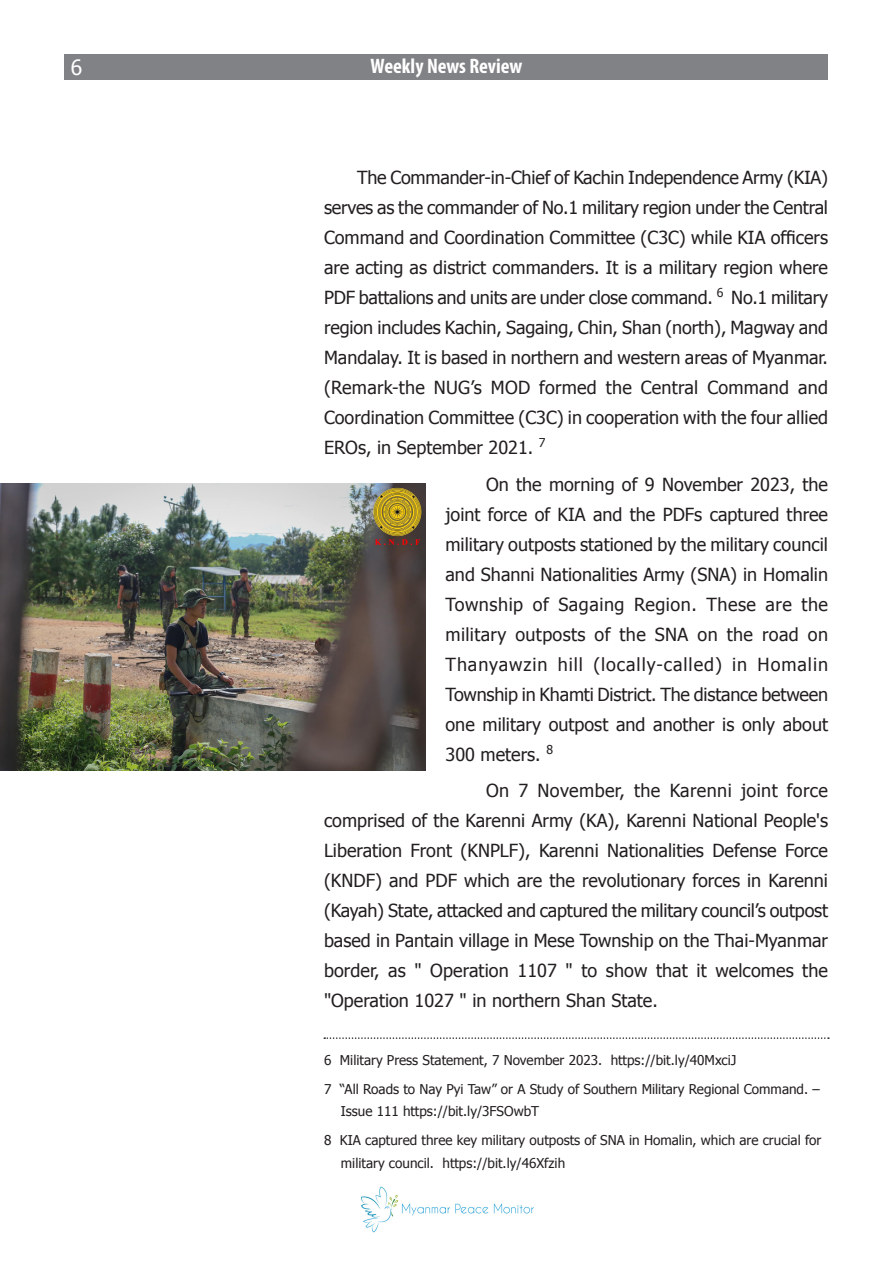
<style>
.page{position:relative;width:893px;height:1263px;background:#fff}
.page>*{position:absolute;margin:0;border:0;box-sizing:border-box;transform-origin:0 0}
.t1{font:700 condensed 21px "Myriad Pro";letter-spacing:-.005em;color:#fff}
.t2{font:21px "Zawgyi One";color:#fff}
.t3{font:18px/30px "Zawgyi One";color:#231f20;text-align:justify}
.t4{font:13.5px/22.2px "Zawgyi One";color:#231f20}
</style>
<div class="page">
<div style="left:65px;top:54px;width:763px;height:26px;background:#808285"></div>
<img style="left:361px;top:1186px;width:173px;height:47px">
<svg style="left:324px;top:1037px;width:505px;height:2px"></svg>
<img style="left:0;top:484px;width:425px;height:286px">
<p class="t2" style="left:71px;top:54px;width:13px">6</p>
<p class="t1" style="left:371px;top:52px;width:153px">Weekly News Review</p>
<p class="t3" style="left:324px;top:163px;width:506px;text-indent:33px">The Commander-in-Chief of Kachin Independence Army (KIA) serves as the commander of No.1 military region under the Central Command and Coordination Committee (C3C) while KIA officers are acting as district commanders. It is a military region where PDF battalions and units are under close command. <sup>6</sup> No.1 military region includes Kachin, Sagaing, Chin, Shan (north), Magway and Mandalay. It is based in northern and western areas of Myanmar. (Remark-the NUG’s MOD formed the Central Command and Coordination Committee (C3C) in cooperation with the four allied EROs, in September 2021. <sup>7</sup></p>
<p class="t3" style="left:445px;top:470px;width:384px;text-indent:40px">On the morning of 9 November 2023, the joint force of KIA and the PDFs captured three military outposts stationed by the military council and Shanni Nationalities Army (SNA) in Homalin Township of Sagaing Region. These are the military outposts of the SNA on the road on Thanyawzin hill (locally-called) in Homalin Township in Khamti District. The distance between one military outpost and another is only about 300 meters. <sup>8</sup></p>
<p class="t3" style="left:324px;top:777px;width:506px;text-indent:162px">On 7 November, the Karenni joint force comprised of the Karenni Army (KA), Karenni National People's Liberation Front (KNPLF), Karenni Nationalities Defense Force (KNDF) and PDF which are the revolutionary forces in Karenni (Kayah) State, attacked and captured the military council’s outpost based in Pantain village in Mese Township on the Thai-Myanmar border, as " Operation 1107 " to show that it welcomes the "Operation 1027 " in northern Shan State.</p>
<p class="t4" style="left:324px;top:1050px;width:414px">6 Military Press Statement, 7 November 2023. https://bit.ly/40MxciJ</p>
<p class="t4" style="left:341px;top:1079px;width:480px;text-indent:-17px">7 “All Roads to Nay Pyi Taw” or A Study of Southern Military Regional Command. –<br>Issue 111 https://bit.ly/3FSOwbT</p>
<p class="t4" style="left:341px;top:1130px;width:482px;text-indent:-17px">8 KIA captured three key military outposts of SNA in Homalin, which are crucial for military council. https://bit.ly/46Xfzih</p>
</div>
